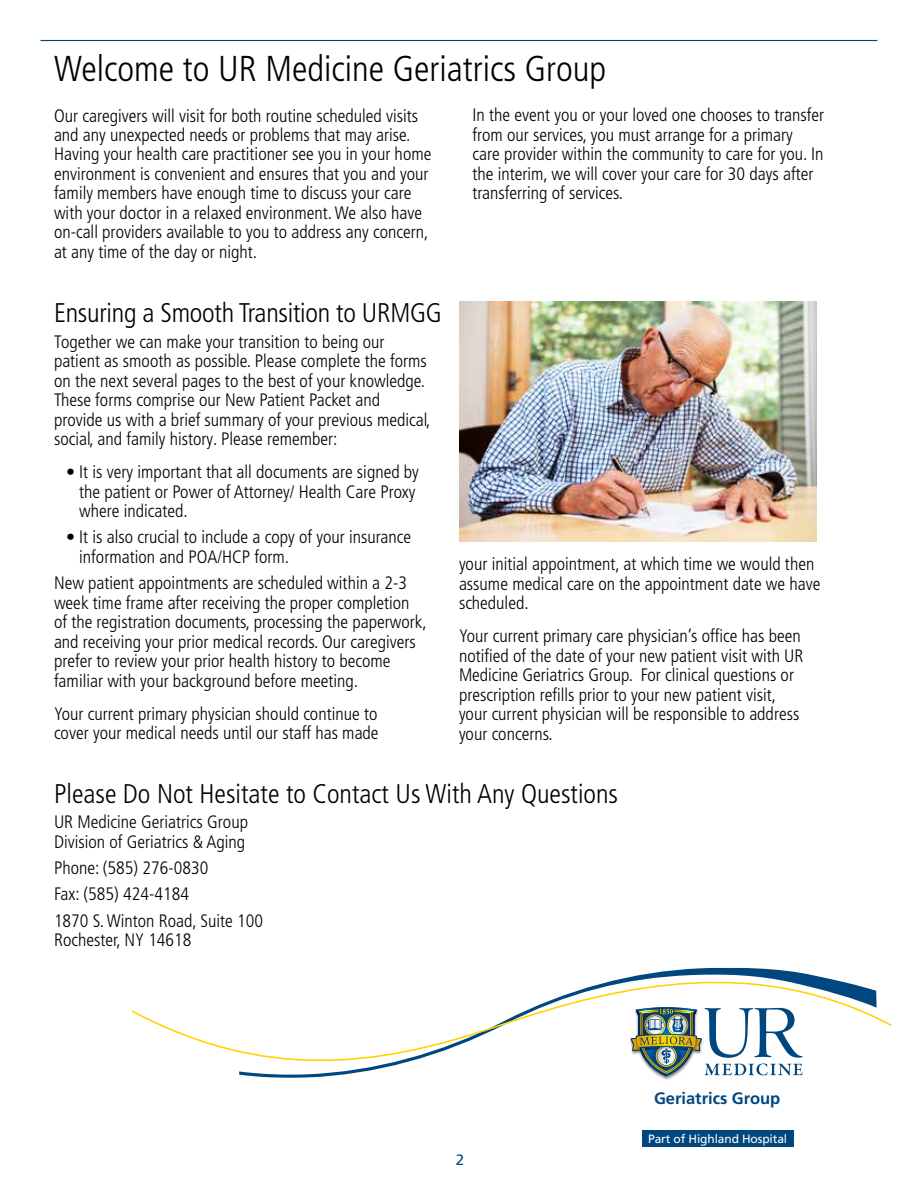
<style>
.page{position:relative;width:918px;height:1188px;background:#fff}
.page>*{position:absolute;margin:0;border:0;box-sizing:border-box;transform-origin:0 0}
.t1{font:300 condensed 36px "Frutiger LT Pro";color:#000}
.t2{font:300 condensed 27px "Frutiger LT Pro";color:#000}
.t3{font:300 condensed 18px/19.5px "Frutiger LT Pro";color:#000}
.t4{font:700 16.5px "Frutiger LT Std";color:#00467f}
.t5{font:15px "Frutiger LT Std";color:#00467f}
.t6{font:12px "Frutiger LT Std";letter-spacing:-.01em;color:#fff}
</style>
<div class="page">
<svg style="left:131px;top:968px;width:761px;height:110px"></svg>
<div style="left:642px;top:1131px;width:151px;height:16px;background:#00467f"></div>
<img style="left:627px;top:1005px;width:78px;height:75px">
<img style="left:631px;top:1007px;width:172px;height:69px">
<img style="left:459px;top:302px;width:358px;height:240px">
<hr style="left:40px;top:40px;width:838px;height:1px;background:#00467f">
<h1 class="t1" style="left:54px;top:48px;width:554px">Welcome to UR Medicine Geriatrics Group</h1>
<p class="t3" style="left:54px;top:106px;width:379px">Our caregivers will visit for both routine scheduled visits and any unexpected needs or problems that may arise.<br>Having your health care practitioner see you in your home environment is convenient and ensures that you and your family members have enough time to discuss your care with your doctor in a relaxed environment. We also have on-call providers available to you to address any concern, at any time of the day or night.</p>
<p class="t3" style="left:472px;top:106px;width:353px">In the event you or your loved one chooses to transfer from our services, you must arrange for a primary care provider within the community to care for you. In the interim, we will cover your care for 30 days after transferring of services.</p>
<h2 class="t2" style="left:54px;top:297px;width:389px">Ensuring a Smooth Transition to URMGG</h2>
<p class="t3" style="left:54px;top:332px;width:378px">Together we can make your transition to being our patient as smooth as possible. Please complete the forms on the next several pages to the best of your knowledge.<br>These forms comprise our New Patient Packet and provide us with a brief summary of your previous medical, social, and family history. Please remember:</p>
<p class="t3" style="left:79px;top:462px;width:341px;text-indent:-13px">• It is very important that all documents are signed by the patient or Power of Attorney/ Health Care Proxy where indicated.</p>
<p class="t3" style="left:79px;top:528px;width:333px;text-indent:-13px">• It is also crucial to include a copy of your insurance information and POA/HCP form.</p>
<p class="t3" style="left:54px;top:573px;width:374px">New patient appointments are scheduled within a 2-3 week time frame after receiving the proper completion of the registration documents, processing the paperwork, and receiving your prior medical records. Our caregivers prefer to review your prior health history to become familiar with your background before meeting.</p>
<p class="t3" style="left:54px;top:704px;width:326px">Your current primary physician should continue to cover your medical needs until our staff has made</p>
<p class="t3" style="left:459px;top:554px;width:363px">your initial appointment, at which time we would then assume medical care on the appointment date we have scheduled.</p>
<p class="t3" style="left:459px;top:626px;width:346px">Your current primary care physician’s office has been notified of the date of your new patient visit with UR Medicine Geriatrics Group. For clinical questions or prescription refills prior to your new patient visit, your current physician will be responsible to address your concerns.</p>
<h2 class="t2" style="left:54px;top:778px;width:566px">Please Do Not Hesitate to Contact Us With Any Questions</h2>
<p class="t3" style="left:54px;top:813px;width:196px">UR Medicine Geriatrics Group<br>Division of Geriatrics &amp; Aging</p>
<p class="t3" style="left:54px;top:855px;width:211px;line-height:26.2px">Phone: (585) 276-0830<br>Fax: (585) 424-4184<br>1870 S. Winton Road, Suite 100</p>
<p class="t3" style="left:54px;top:930px;width:139px">Rochester, NY 14618</p>
<p class="t4" style="left:654px;top:1089px;width:128px">Geriatrics Group</p>
<p class="t5" style="left:456px;top:1151px;width:10px">2</p>
<p class="t6" style="left:648px;top:1132px;width:141px">Part of Highland Hospital</p>
</div>
